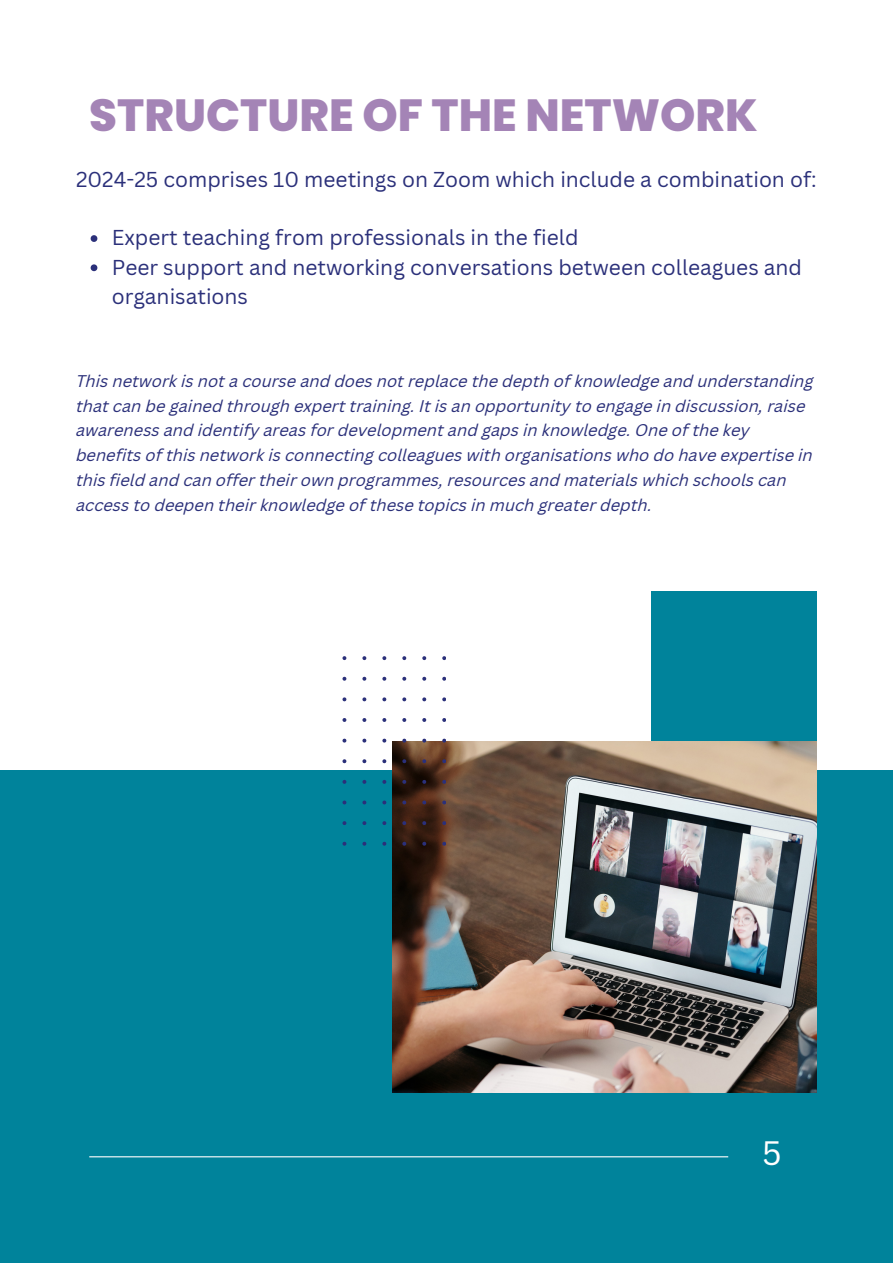
<style>
.page{position:relative;width:893px;height:1264px;background:#fff}
.page>*{position:absolute;margin:0;border:0;box-sizing:border-box;transform-origin:0 0}
.t1{font:800 45px "Poppins";color:#a484b6}
.t2{font:33px "Canva Sans";color:#fff}
.t3{font:21px/29.2px "Canva Sans";color:#2b307a}
.t4{font:italic 16.5px/24.8px "Canva Sans";color:#2b307a}
</style>
<div class="page">
<div style="left:0;top:770px;width:892px;height:492px;background:#00839b"></div>
<div style="left:651px;top:591px;width:165px;height:242px;background:#00839b"></div>
<hr style="left:89px;top:1156px;width:639px;height:1px;background:#fff">
<img style="left:392px;top:742px;width:424px;height:350px">
<svg style="left:342px;top:656px;width:104px;height:189px"></svg>
<svg style="left:91px;top:235px;width:6px;height:7px"></svg>
<svg style="left:91px;top:264px;width:6px;height:7px"></svg>
<p class="t1" style="left:89px;top:84px;width:670px">STRUCTURE OF THE NETWORK</p>
<p class="t3" style="left:76px;top:164px;width:742px">2024-25 comprises 10 meetings on Zoom which include a combination of:</p>
<p class="t3" style="left:112px;top:222px;width:468px">Expert teaching from professionals in the field</p>
<p class="t3" style="left:112px;top:252px;width:692px">Peer support and networking conversations between colleagues and organisations</p>
<p class="t4" style="left:76px;top:370px;width:739px">This network is not a course and does not replace the depth of knowledge and understanding that can be gained through expert training. It is an opportunity to engage in discussion, raise awareness and identify areas for development and gaps in knowledge. One of the key benefits of this network is connecting colleagues with organisations who do have expertise in this field and can offer their own programmes, resources and materials which schools can access to deepen their knowledge of these topics in much greater depth.</p>
<p class="t2" style="left:762px;top:1129px;width:21px">5</p>
</div>
